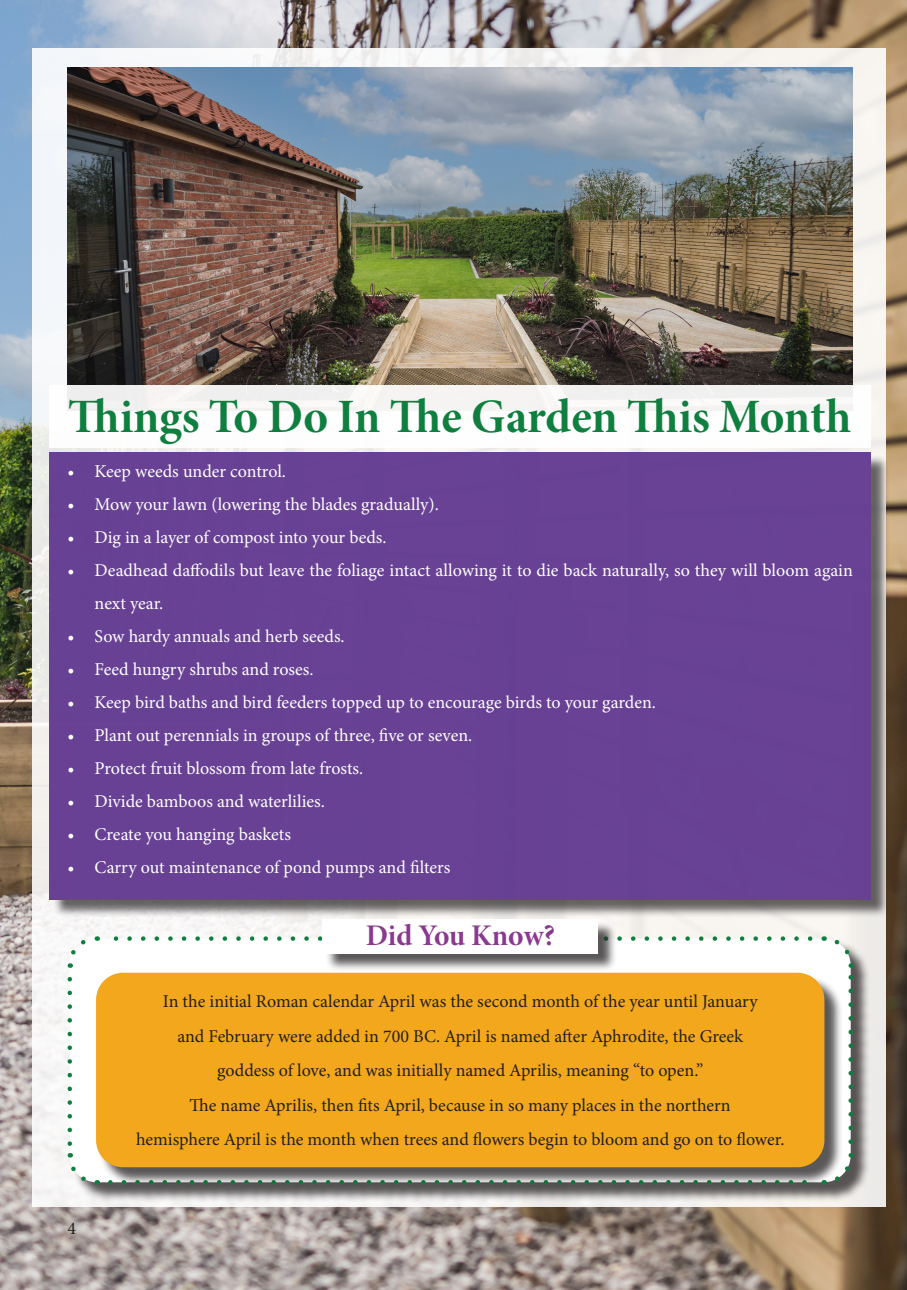
<style>
.page{position:relative;width:907px;height:1290px;background:#fff}
.page>*{position:absolute;margin:0;border:0;box-sizing:border-box;transform-origin:0 0}
.Heading{font:48px "Minion Pro Bold Subh";letter-spacing:-.005em;color:#0f7f3f}
.Sub_heading{font:30px "Minion Pro Bold Subh";color:#8a398f}
.t1{font:18px/33px "Minion Pro";color:#fff}
.t2{font:18px "Minion Pro";letter-spacing:-.005em;color:#231f20}
</style>
<div class="page">
<img style="left:0;top:0;width:906px;height:1290px">
<div style="left:32px;top:48px;width:853px;height:1158px;background:#f6f5f2"></div>
<div style="left:71px;top:940px;width:800px;height:263px;background:#231f20;opacity:.75"></div>
<div style="left:70px;top:938px;width:780px;height:244px;background:#fff;border-radius:27px"></div>
<svg style="left:67px;top:940px;width:19px;height:28px"></svg>
<svg style="left:68px;top:979px;width:4px;height:178px"></svg>
<svg style="left:71px;top:1164px;width:27px;height:23px"></svg>
<svg style="left:843px;top:1153px;width:12px;height:32px"></svg>
<svg style="left:823px;top:936px;width:30px;height:206px"></svg>
<svg style="left:97px;top:936px;width:713px;height:5px"></svg>
<div style="left:98px;top:975px;width:745px;height:211px;background:#231f20;opacity:.75"></div>
<div style="left:96px;top:973px;width:728px;height:194px;background:#f3a71d;border-radius:27px"></div>
<div style="left:325px;top:921px;width:291px;height:51px;background:#231f20;opacity:.75"></div>
<div style="left:323px;top:919px;width:274px;height:34px;background:#fff"></div>
<img style="left:68px;top:68px;width:784px;height:317px">
<div style="left:52px;top:454px;width:837px;height:464px;background:#231f20;opacity:.75"></div>
<div style="left:50px;top:452px;width:820px;height:447px;background:#684194"></div>
<div style="left:50px;top:386px;width:820px;height:62px;background:#fff"></div>
<p class="Heading" style="left:68px;top:388px;width:784px">Things To Do In The Garden This Month</p>
<p class="t1" style="left:68px;top:455px;width:220px">• Keep weeds under control.</p>
<p class="t1" style="left:68px;top:488px;width:373px">• Mow your lawn (lowering the blades gradually).</p>
<p class="t1" style="left:68px;top:521px;width:320px">• Dig in a layer of compost into your beds.</p>
<p class="t1" style="left:94px;top:554px;width:759px;text-indent:-27px">• Deadhead daffodils but leave the foliage intact allowing it to die back naturally, so they will bloom again next year.</p>
<p class="t1" style="left:68px;top:620px;width:279px">• Sow hardy annuals and herb seeds.</p>
<p class="t1" style="left:68px;top:653px;width:248px">• Feed hungry shrubs and roses.</p>
<p class="t1" style="left:68px;top:686px;width:590px">• Keep bird baths and bird feeders topped up to encourage birds to your garden.</p>
<p class="t1" style="left:68px;top:719px;width:406px">• Plant out perennials in groups of three, five or seven.</p>
<p class="t1" style="left:68px;top:752px;width:297px">• Protect fruit blossom from late frosts.</p>
<p class="t1" style="left:68px;top:785px;width:259px">• Divide bamboos and waterlilies.</p>
<p class="t1" style="left:68px;top:818px;width:225px">• Create you hanging baskets</p>
<p class="t1" style="left:68px;top:851px;width:384px">• Carry out maintenance of pond pumps and filters</p>
<p class="Sub_heading" style="left:365px;top:918px;width:190px">Did You Know?</p>
<p class="t2" style="left:68px;top:1216px;width:10px">4</p>
<p class="t2" style="left:163px;top:989px;width:596px">In the initial Roman calendar April was the second month of the year until January</p>
<p class="t2" style="left:177px;top:1024px;width:567px">and February were added in 700 BC. April is named after Aphrodite, the Greek</p>
<p class="t2" style="left:217px;top:1058px;width:487px">goddess of love, and was initially named Aprilis, meaning “to open.”</p>
<p class="t2" style="left:190px;top:1093px;width:542px">The name Aprilis, then fits April, because in so many places in the northern</p>
<p class="t2" style="left:136px;top:1127px;width:650px">hemisphere April is the month when trees and flowers begin to bloom and go on to flower.</p>
</div>
